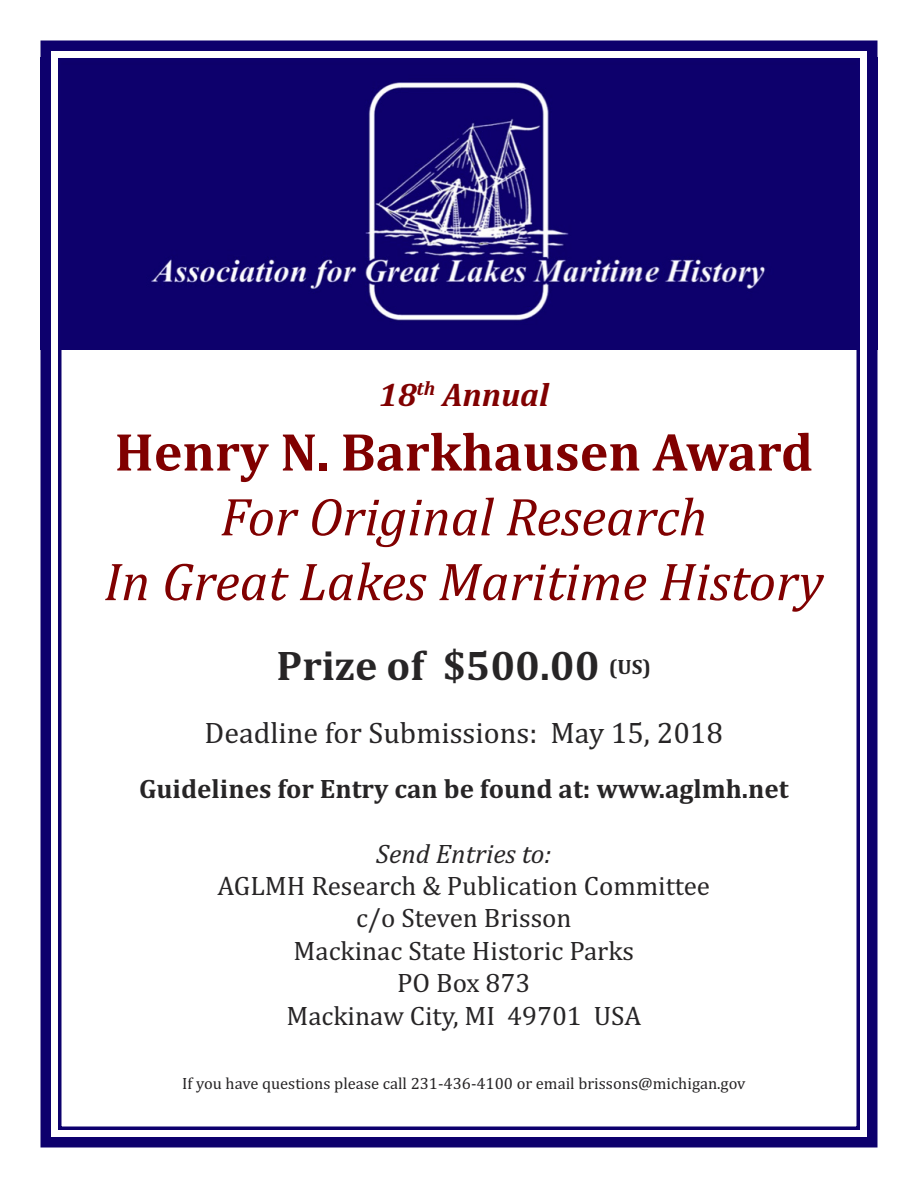
<style>
.page{position:relative;width:918px;height:1188px;background:#fff}
.page>*{position:absolute;margin:0;border:0;box-sizing:border-box;transform-origin:0 0}
.t1{font:italic 54px/64.8px "Cambria";color:#800000;text-align:center}
.t2{font:700 54px "Cambria";color:#800000}
.t3{font:700 42px "Cambria";color:#272526}
.t4{font:italic 700 33px "Cambria";color:#800000}
.t5{font:30px "Cambria";color:#272526}
.t6{font:27px/32.4px "Cambria";color:#272526;text-align:center}
.t7{font:700 27px "Cambria";color:#272526}
.t8{font:italic 27px "Cambria";color:#272526}
.t9{font:16.5px "Cambria";color:#272526}
.s1{font-size:21px}
</style>
<div class="page">
<img style="left:63px;top:63px;width:792px;height:287px">
<div style="left:40px;top:40px;width:838px;height:1108px;border:10px solid #0d006d"></div>
<div style="left:58px;top:58px;width:802px;height:1072px;border:4px solid #0d006d"></div>
<p class="t4" style="left:379px;top:375px;width:172px">18<sup>th</sup> Annual</p>
<h1 class="t2" style="left:115px;top:433px;width:700px">Henry N. Barkhausen Award</h1>
<h1 class="t1" style="left:104px;top:490px;width:721px">For Original Research<br>In Great Lakes Maritime History</h1>
<h2 class="t3" style="left:277px;top:651px;width:376px">Prize of $500.00 <span class="s1">(US)</span></h2>
<p class="t5" style="left:205px;top:722px;width:520px">Deadline for Submissions: May 15, 2018</p>
<p class="t7" style="left:139px;top:779px;width:651px">Guidelines for Entry can be found at: www.aglmh.net</p>
<p class="t8" style="left:376px;top:844px;width:177px">Send Entries to:</p>
<p class="t6" style="left:218px;top:872px;width:494px">AGLMH Research &amp; Publication Committee c/o Steven Brisson<br>Mackinac State Historic Parks<br>PO Box 873<br>Mackinaw City, MI 49701 USA</p>
<p class="t9" style="left:182px;top:1078px;width:565px">If you have questions please call 231‐436‐4100 or email brissons@michigan.gov</p>
</div>
